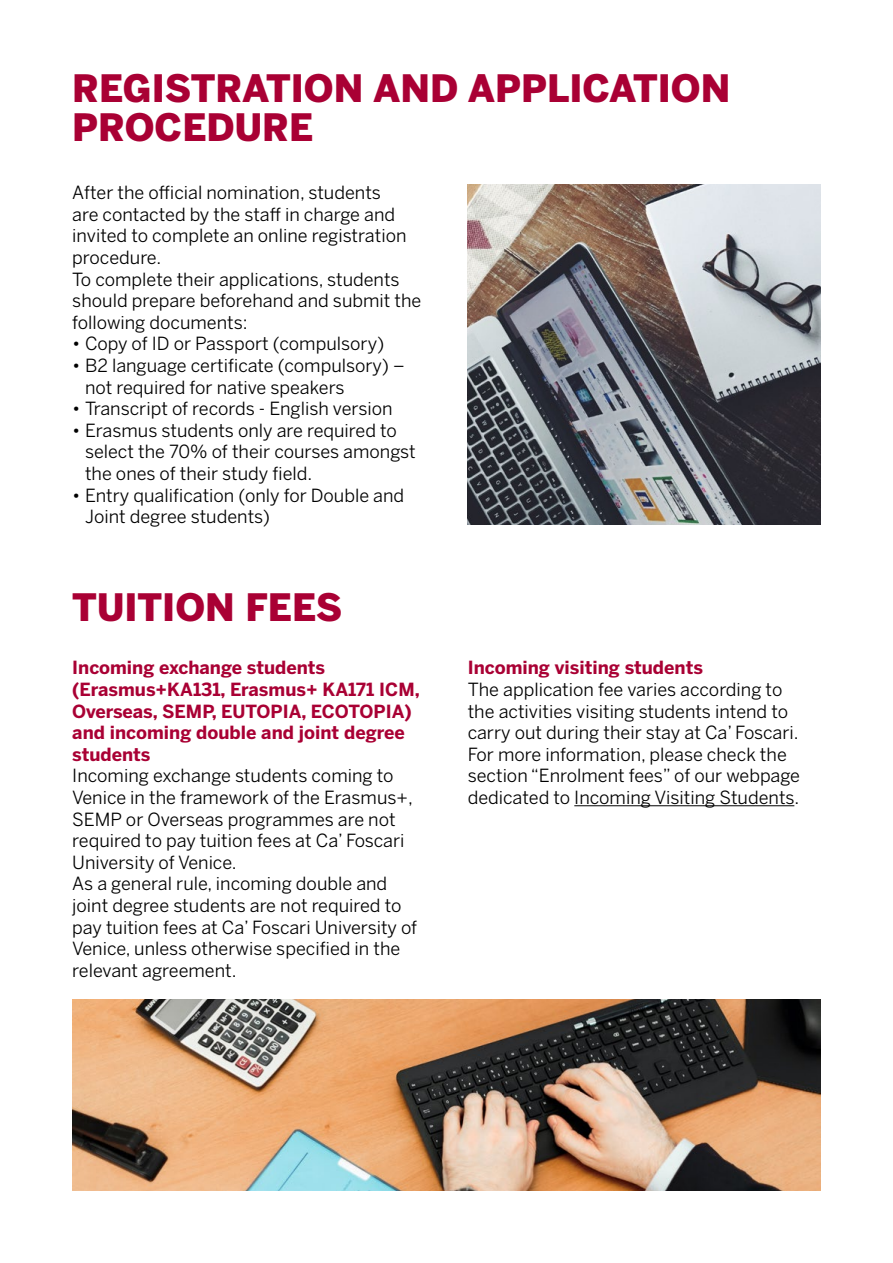
<style>
.page{position:relative;width:893px;height:1263px;background:#fff}
.page>*{position:absolute;margin:0;border:0;box-sizing:border-box;transform-origin:0 0}
.t1{font:900 37.5px/39px "Benton Sans";color:#a90034}
.t2{font:18px/21.6px "Benton Sans";color:#000}
.t3{font:700 18px/21.6px "Benton Sans";color:#a90034}
</style>
<div class="page">
<hr style="left:574px;top:805px;width:220px;height:1px;background:#000">
<img style="left:468px;top:185px;width:353px;height:339px">
<img style="left:72px;top:999px;width:749px;height:192px">
<h1 class="t1" style="left:72px;top:68px;width:660px">REGISTRATION AND APPLICATION<br>PROCEDURE</h1>
<p class="t2" style="left:72px;top:182px;width:351px">After the official nomination, students<br>are contacted by the staff in charge and invited to complete an online registration procedure.<br>To complete their applications, students should prepare beforehand and submit the following documents:</p>
<p class="t2" style="left:72px;top:333px;width:313px">• Copy of ID or Passport (compulsory)</p>
<p class="t2" style="left:85px;top:354px;width:321px;text-indent:-13px">• B2 language certificate (compulsory) – not required for native speakers</p>
<p class="t2" style="left:72px;top:398px;width:322px">• Transcript of records - English version</p>
<p class="t2" style="left:85px;top:419px;width:332px;text-indent:-13px">• Erasmus students only are required to select the 70% of their courses amongst the ones of their study field.</p>
<p class="t2" style="left:85px;top:484px;width:321px;text-indent:-13px">• Entry qualification (only for Double and<br>Joint degree students)</p>
<h1 class="t1" style="left:72px;top:587px;width:272px">TUITION FEES</h1>
<p class="t3" style="left:72px;top:657px;width:349px">Incoming exchange students (Erasmus+KA131, Erasmus+ KA171 ICM,<br>Overseas, SEMP, EUTOPIA, ECOTOPIA) and incoming double and joint degree students</p>
<p class="t2" style="left:72px;top:765px;width:346px">Incoming exchange students coming to Venice in the framework of the Erasmus+, SEMP or Overseas programmes are not required to pay tuition fees at Ca’ Foscari University of Venice.<br>As a general rule, incoming double and joint degree students are not required to pay tuition fees at Ca’ Foscari University of Venice, unless otherwise specified in the relevant agreement.</p>
<p class="t3" style="left:468px;top:657px;width:237px">Incoming visiting students</p>
<p class="t2" style="left:468px;top:678px;width:334px">The application fee varies according to the activities visiting students intend to carry out during their stay at Ca’ Foscari.<br>For more information, please check the section “Enrolment fees” of our webpage dedicated to Incoming Visiting Students.</p>
</div>
